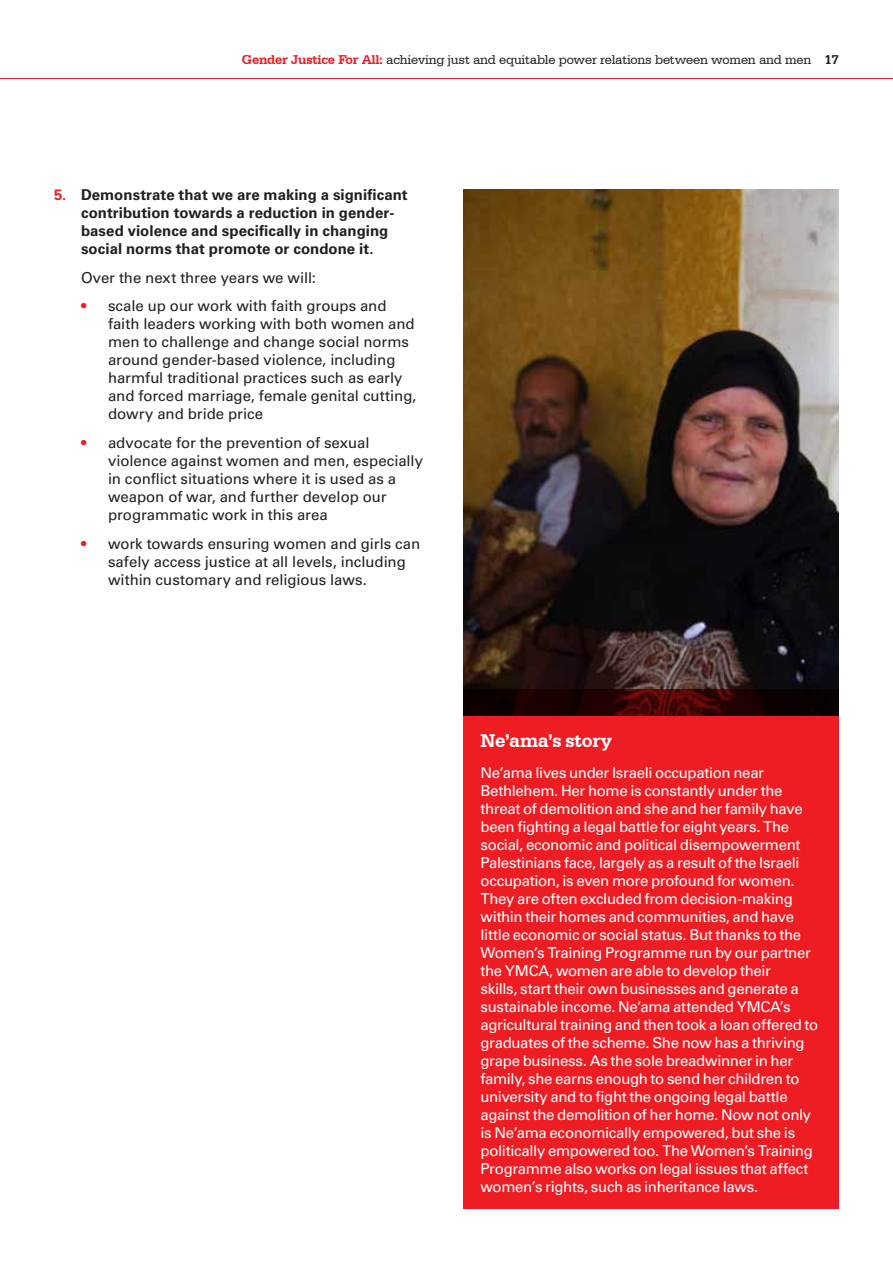
<style>
.page{position:relative;width:893px;height:1263px;background:#fff}
.page>*{position:absolute;margin:0;border:0;box-sizing:border-box;transform-origin:0 0}
.t1{font:700 19.5px "Serifa BT";letter-spacing:-.005em;color:#fff}
.t2{font:15px/18px "Univers CA";letter-spacing:-.025em;color:#fff}
.t3{font:15px/18px "Univers CA";letter-spacing:-.005em;color:#231f20}
.t4{font:700 15px/18px "Univers CA";color:#231f20}
.t5{font:13.5px "Serifa BT";letter-spacing:-.015em;color:#231f20}
.s1{font-weight:700;color:#ee1d23}
.s2{font-weight:700}
.s3{color:#ee1d23}
</style>
<div class="page">
<hr style="left:0;top:78px;width:893px;height:1px;background:#d1232a">
<img style="left:463px;top:189px;width:376px;height:501px">
<div style="left:463px;top:690px;width:376px;height:519px;background:#ee1d23"></div>
<p class="t5" style="left:242px;top:51px;width:598px"><span class="s1">Gender Justice For All:</span> achieving just and equitable power relations between women and men <span class="s2">17</span></p>
<p class="t4" style="left:81px;top:186px;width:328px;text-indent:-27px"><span class="s3">5.</span> Demonstrate that we are making a significant contribution towards a reduction in gender&shy;based violence and specifically in changing social norms that promote or condone it.</p>
<p class="t3" style="left:81px;top:269px;width:237px">Over the next three years we will:</p>
<p class="t3" style="left:108px;top:297px;width:310px;text-indent:-27px"><span class="s1">•</span> scale up our work with faith groups and faith leaders working with both women and men to challenge and change social norms around gender-based violence, including harmful traditional practices such as early and forced marriage, female genital cutting, dowry and bride price</p>
<p class="t3" style="left:108px;top:434px;width:317px;text-indent:-27px"><span class="s1">•</span> advocate for the prevention of sexual violence against women and men, especially in conflict situations where it is used as a weapon of war, and further develop our programmatic work in this area</p>
<p class="t3" style="left:108px;top:534px;width:314px;text-indent:-27px"><span class="s1">•</span> work towards ensuring women and girls can safely access justice at all levels, including within customary and religious laws.</p>
<h1 class="t1" style="left:480px;top:729px;width:133px">Ne’ama’s story</h1>
<p class="t2" style="left:480px;top:764px;width:339px">Ne’ama lives under Israeli occupation near Bethlehem. Her home is constantly under the threat of demolition and she and her family have been fighting a legal battle for eight years. The social, economic and political disempowerment Palestinians face, largely as a result of the Israeli occupation, is even more profound for women.<br>They are often excluded from decision-making within their homes and communities, and have little economic or social status. But thanks to the Women’s Training Programme run by our partner the YMCA, women are able to develop their<br>skills, start their own businesses and generate a sustainable income. Ne’ama attended YMCA’s agricultural training and then took a loan offered to graduates of the scheme. She now has a thriving grape business. As the sole breadwinner in her family, she earns enough to send her children to university and to fight the ongoing legal battle against the demolition of her home. Now not only is Ne’ama economically empowered, but she is politically empowered too. The Women’s Training Programme also works on legal issues that affect women’s rights, such as inheritance laws.</p>
</div>
